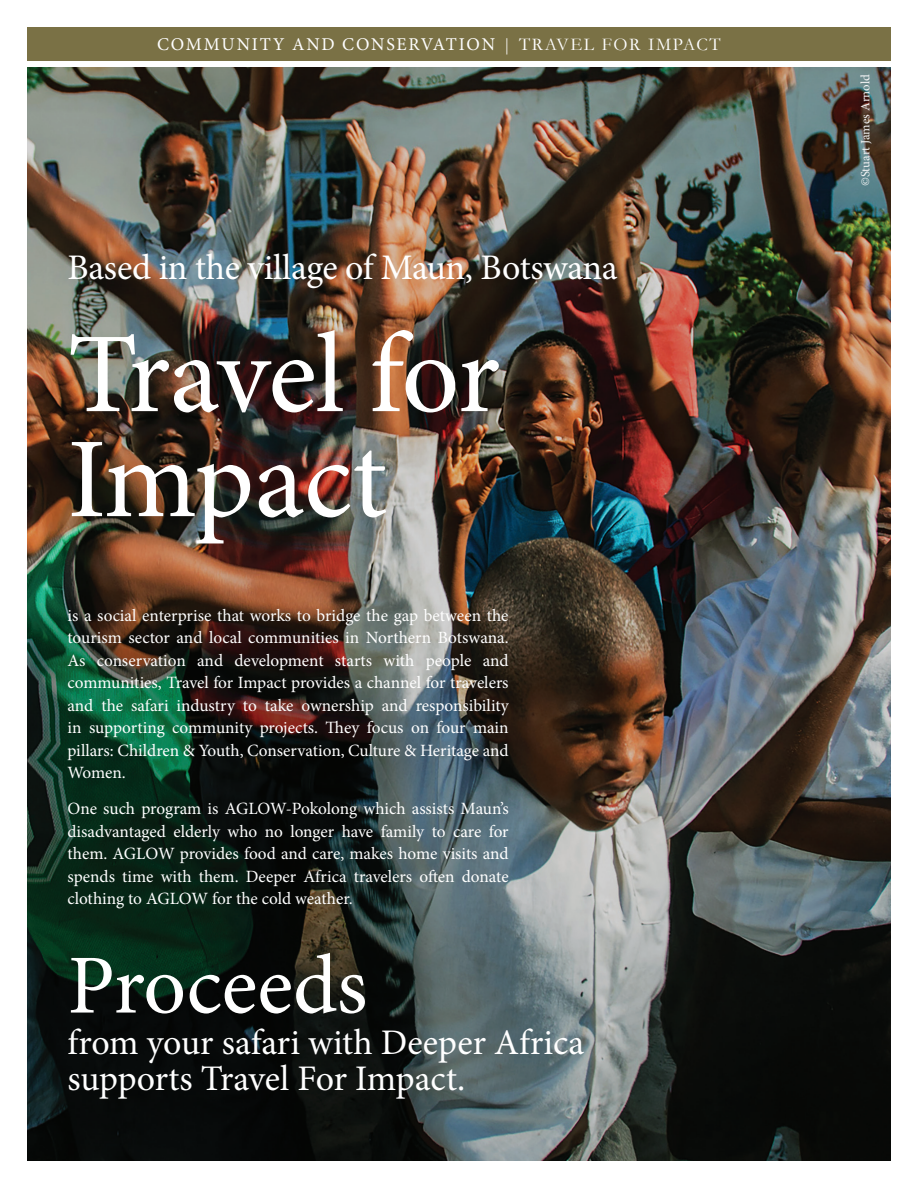
<style>
.page{position:relative;width:918px;height:1188px;background:#fff}
.page>*{position:absolute;margin:0;border:0;box-sizing:border-box;transform-origin:0 0}
.body{font:114px/105px "Minion Pro";letter-spacing:-.015em;color:#fff}
.body-2{font:84px "Minion Pro";letter-spacing:-.005em;color:#fff}
.body-3{font:36px/36px "Minion Pro";letter-spacing:-.005em;color:#fff}
.t1{font:18px "Minion Pro";letter-spacing:.1em;color:#fff}
.body-4{font:17.25px/22.5px "Minion Pro";letter-spacing:-.005em;color:#fff;text-align:justify}
.Flight_info{font:12.75px "Minion Pro";letter-spacing:-.005em;color:#f5f5f6}
.s1{font-family:"Garamond"}
</style>
<div class="page">
<img style="left:27px;top:68px;width:864px;height:1093px">
<div style="left:27px;top:27px;width:864px;height:34px;background:#7a7145"></div>
<p class="t1" style="left:157px;top:33px;width:565px">COMMUNITY AND CONSERVATION <span class="s1">| TRAVEL FOR IMPACT</span></p>
<p class="body-3" style="left:68px;top:250px;width:552px">Based in the village of Maun, Botswana</p>
<p class="body" style="left:68px;top:323px;width:434px">Travel for<br>Impact</p>
<p class="body-4" style="left:68px;top:604px;width:443px">is a social enterprise that works to bridge the gap between the tourism sector and local communities in Northern Botswana.<br>As conservation and development starts with people and communities, Travel for Impact provides a channel for travelers and the safari industry to take ownership and responsibility in supporting community projects. They focus on four main pillars: Children &amp; Youth, Conservation, Culture &amp; Heritage and Women.</p>
<p class="body-4" style="left:68px;top:798px;width:443px">One such program is AGLOW-Pokolong which assists Maun’s disadvantaged elderly who no longer have family to care for them. AGLOW provides food and care, makes home visits and spends time with them. Deeper Africa travelers often donate clothing to AGLOW for the cold weather.</p>
<p class="body-2" style="left:68px;top:929px;width:301px">Proceeds</p>
<p class="body-3" style="left:68px;top:1024px;width:518px">from your safari with Deeper Africa supports Travel For Impact.</p>
<p class="Flight_info" style="left:857px;top:186px;width:114px;rotate:-90deg">©Stuart James Arnold</p>
</div>
